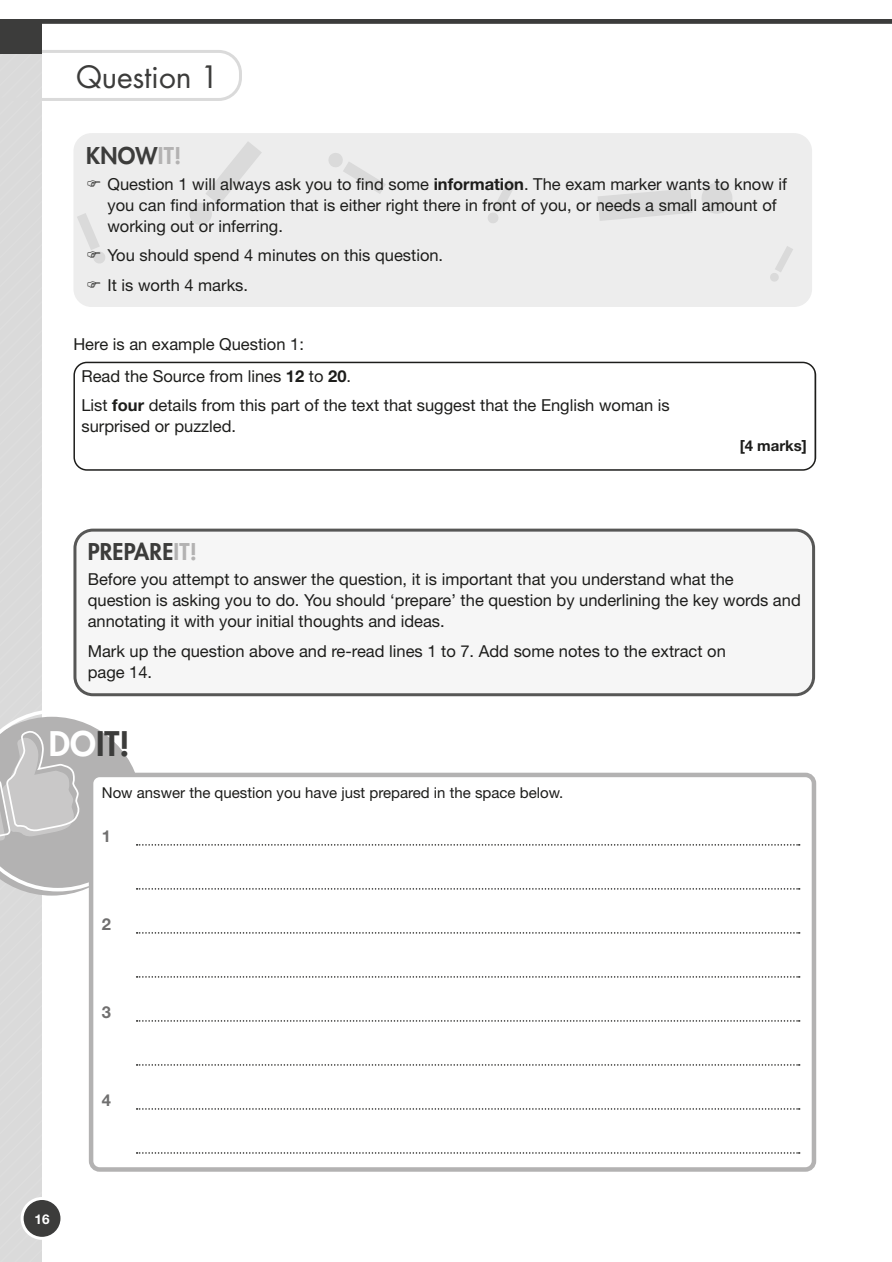
<style>
.page{position:relative;width:892px;height:1262px;background:#fff}
.page>*{position:absolute;margin:0;border:0;box-sizing:border-box;transform-origin:0 0}
.t1{font:800 33px "Futura Std";color:#3c3c3b}
.t2{font:30px "Futura Std";letter-spacing:-.005em;color:#3c3c3b}
.t3{font:800 22.5px "Futura Std";letter-spacing:.01em;color:#3c3c3b}
.t4{font:16.5px/21px "Helvetica Neue LT Std";color:#1d1d1b}
.t5{font:700 16.5px "Helvetica Neue LT Std";color:#706f6f}
.t6{font:15px "Helvetica Neue LT Std";color:#1d1d1b}
.t7{font:700 15px "Helvetica Neue LT Std";color:#1d1d1b}
.t8{font:700 13.5px "Helvetica Neue LT Std";color:#fff}
.s1{color:#b3b2b2}
.s2{font-weight:700}
.s3{color:#fff}
</style>
<div class="page">
<div style="left:0;top:101px;width:42px;height:1161px;background:#dadada"></div>
<svg style="left:0;top:50px;width:242px;height:51px"></svg>
<div style="left:73px;top:133px;width:739px;height:174px;background:#ededed;border-radius:18px"></div>
<svg style="left:598px;top:183px;width:134px;height:38px"></svg>
<svg style="left:770px;top:246px;width:23px;height:36px"></svg>
<svg style="left:488px;top:180px;width:28px;height:43px"></svg>
<svg style="left:190px;top:142px;width:72px;height:83px"></svg>
<svg style="left:328px;top:153px;width:58px;height:41px"></svg>
<hr style="left:74px;top:362px;width:741px;height:1px;background:#1d1d1b">
<div style="left:73px;top:362px;width:743px;height:109px;border:2px solid #1d1d1b;border-radius:13px"></div>
<div style="left:75px;top:530px;width:738px;height:165px;background:#f6f6f6;border-radius:18px"></div>
<div style="left:73px;top:529px;width:742px;height:167px;border:3px solid #575756;border-radius:18px"></div>
<svg style="left:0;top:709px;width:799px;height:187px"></svg>
<svg style="left:137px;top:932px;width:662px;height:2px"></svg>
<svg style="left:137px;top:976px;width:662px;height:2px"></svg>
<svg style="left:137px;top:1020px;width:662px;height:2px"></svg>
<svg style="left:137px;top:1064px;width:662px;height:2px"></svg>
<svg style="left:137px;top:1108px;width:662px;height:2px"></svg>
<svg style="left:137px;top:1152px;width:662px;height:2px"></svg>
<div style="left:89px;top:773px;width:727px;height:399px;border:4px solid #b3b2b2;border-radius:9px"></div>
<div style="left:22px;top:1198px;width:40px;height:40px;background:#3c3c3b;border-radius:50%"></div>
<div style="left:21px;top:1197px;width:42px;height:43px;border:3px solid #fff;border-radius:50%"></div>
<div style="left:0;top:19px;width:892px;height:5px;background:#3c3c3b"></div>
<div style="left:0;top:19px;width:42px;height:34px;background:#3c3c3b"></div>
<svg style="left:77px;top:213px;width:28px;height:50px"></svg>
<h2 class="t2" style="left:76px;top:58px;width:144px">Question 1</h2>
<h3 class="t3" style="left:86px;top:142px;width:97px">KNOW<span class="s1">IT!</span></h3>
<p class="t4" style="left:107px;top:173px;width:681px">Question 1 will always ask you to find some <span class="s2">information</span>. The exam marker wants to know if you can find information that is either right there in front of you, or needs a small amount of working out or inferring.</p>
<p class="t4" style="left:107px;top:240px;width:337px;line-height:29.5px">You should spend 4 minutes on this question.<br>It is worth 4 marks.</p>
<p class="t4" style="left:81px;top:327px;width:271px;line-height:32.2px;text-indent:-8px">Here is an example Question 1:<br>Read the Source from lines <span class="s2">12</span> to <span class="s2">20</span>.</p>
<p class="t4" style="left:81px;top:394px;width:590px">List <span class="s2">four</span> details from this part of the text that suggest that the English woman is surprised or puzzled.</p>
<p class="t7" style="left:739px;top:437px;width:69px">[4 marks]</p>
<h3 class="t3" style="left:88px;top:538px;width:111px">PREPARE<span class="s1">IT!</span></h3>
<p class="t4" style="left:88px;top:569px;width:714px">Before you attempt to answer the question, it is important that you understand what the question is asking you to do. You should ‘prepare’ the question by underlining the key words and annotating it with your initial thoughts and ideas.</p>
<p class="t4" style="left:88px;top:640px;width:639px">Mark up the question above and re-read lines 1 to 7. Add some notes to the extract on page 14.</p>
<h1 class="t1" style="left:49px;top:723px;width:83px"><span class="s3">DO</span>IT!</h1>
<p class="t6" style="left:102px;top:784px;width:463px">Now answer the question you have just prepared in the space below.</p>
<p class="t5" style="left:102px;top:826px;width:11px">1</p>
<p class="t5" style="left:102px;top:914px;width:11px">2</p>
<p class="t5" style="left:102px;top:1002px;width:11px">3</p>
<p class="t8" style="left:35px;top:1211px;width:17px">16</p>
<p class="t5" style="left:102px;top:1090px;width:11px">4</p>
</div>
